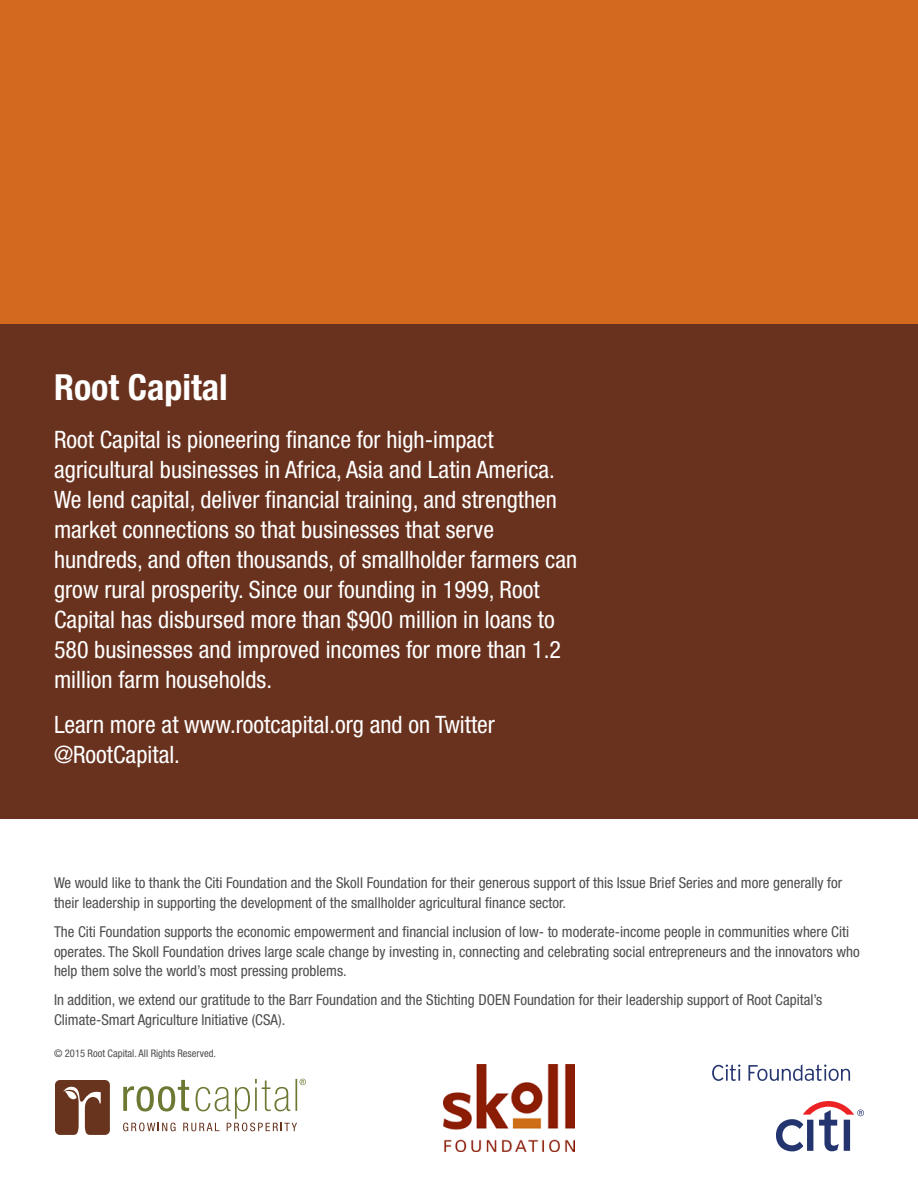
<style>
.page{position:relative;width:918px;height:1188px;background:#fff}
.page>*{position:absolute;margin:0;border:0;box-sizing:border-box;transform-origin:0 0}
.t1{font:700 condensed 36px "Helvetica Neue";color:#fff}
.t2{font:condensed 24px/30px "Helvetica Neue";color:#fff}
.t3{font:condensed 15px/19.5px "Helvetica Neue";color:#4d4d4f}
.t4{font:condensed 10.5px "Helvetica Neue";color:#4d4d4f}
</style>
<div class="page">
<div style="left:0;top:0;width:918px;height:819px;background:#69321e"></div>
<div style="left:0;top:0;width:918px;height:324px;background:#d2691e"></div>
<img style="left:444px;top:1064px;width:131px;height:87px">
<svg style="left:55px;top:1080px;width:55px;height:55px;background:#7f5240"></svg>
<svg style="left:123px;top:1079px;width:183px;height:52px"></svg>
<svg style="left:776px;top:1101px;width:88px;height:50px"></svg>
<svg style="left:712px;top:1064px;width:28px;height:17px"></svg>
<svg style="left:748px;top:1064px;width:102px;height:17px"></svg>
<h1 class="t1" style="left:54px;top:366px;width:175px">Root Capital</h1>
<p class="t2" style="left:54px;top:424px;width:525px">Root Capital is pioneering finance for high-impact agricultural businesses in Africa, Asia and Latin America.<br>We lend capital, deliver financial training, and strengthen market connections so that businesses that serve hundreds, and often thousands, of smallholder farmers can grow rural prosperity. Since our founding in 1999, Root Capital has disbursed more than $900 million in loans to 580 businesses and improved incomes for more than 1.2 million farm households.</p>
<h2 class="t2" style="left:54px;top:709px;width:443px">Learn more at www.rootcapital.org and on Twitter @RootCapital.</h2>
<p class="t3" style="left:54px;top:873px;width:790px">We would like to thank the Citi Foundation and the Skoll Foundation for their generous support of this Issue Brief Series and more generally for their leadership in supporting the development of the smallholder agricultural finance sector.</p>
<p class="t3" style="left:54px;top:922px;width:807px">The Citi Foundation supports the economic empowerment and financial inclusion of low- to moderate-income people in communities where Citi operates. The Skoll Foundation drives large scale change by investing in, connecting and celebrating social entrepreneurs and the innovators who help them solve the world’s most pressing problems.</p>
<p class="t3" style="left:54px;top:990px;width:770px">In addition, we extend our gratitude to the Barr Foundation and the Stichting DOEN Foundation for their leadership support of Root Capital’s<br>Climate-Smart Agriculture Initiative (CSA).</p>
<p class="t4" style="left:54px;top:1047px;width:164px">© 2015 Root Capital. All Rights Reserved.</p>
</div>
